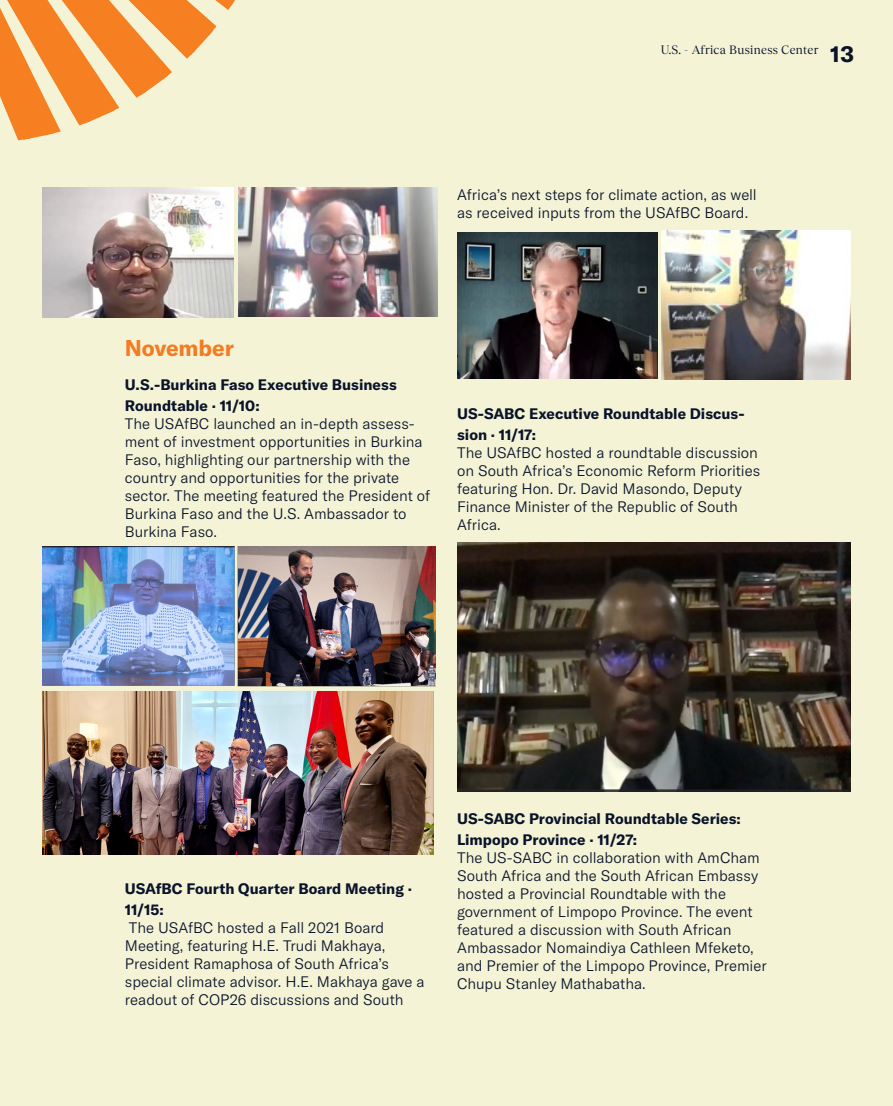
<style>
.page{position:relative;width:893px;height:1106px;background:#f4f3d6}
.page>*{position:absolute;margin:0;border:0;box-sizing:border-box;transform-origin:0 0}
.Sub_title{font:700 22.5px "GT America";letter-spacing:-.005em;color:#f47b21}
.Main_Body_Text_10_14{font:300 15px/18px "GT America";color:#09132a}
.Body_Text_title{font:700 15px/21px "GT America";color:#09132a}
.t1{font:12px "Tobias";letter-spacing:.02em;color:#09132a}
.s1{font-family:"GT America";font-weight:700;font-size:22.5px}
</style>
<div class="page">
<svg style="left:0;top:0;width:235px;height:141px"></svg>
<img style="left:43px;top:547px;width:393px;height:307px">
<img style="left:43px;top:188px;width:190px;height:129px">
<img style="left:238px;top:188px;width:199px;height:129px">
<img style="left:457px;top:233px;width:200px;height:146px">
<img style="left:661px;top:231px;width:189px;height:149px">
<img style="left:457px;top:542px;width:393px;height:250px">
<p class="t1" style="left:661px;top:40px;width:195px">U.S. - Africa Business Center <span class="s1">13</span></p>
<p class="Main_Body_Text_10_14" style="left:457px;top:185px;width:301px">Africa’s next steps for climate action, as well as received inputs from the USAfBC Board.</p>
<p class="Sub_title" style="left:125px;top:334px;width:111px">November</p>
<p class="Body_Text_title" style="left:125px;top:373px;width:273px">U.S.-Burkina Faso Executive Business<br>Roundtable · 11/10:</p>
<p class="Main_Body_Text_10_14" style="left:125px;top:414px;width:307px">The USAfBC launched an in-depth assess&shy;ment of investment opportunities in Burkina Faso, highlighting our partnership with the country and opportunities for the private sector. The meeting featured the President of Burkina Faso and the U.S. Ambassador to Burkina Faso.</p>
<p class="Body_Text_title" style="left:457px;top:403px;width:289px">US-SABC Executive Roundtable Discus&shy;sion · 11/17:</p>
<p class="Main_Body_Text_10_14" style="left:457px;top:443px;width:305px">The USAfBC hosted a roundtable discussion on South Africa’s Economic Reform Priorities featuring Hon. Dr. David Masondo, Deputy Finance Minister of the Republic of South Africa.</p>
<p class="Body_Text_title" style="left:125px;top:877px;width:289px">USAfBC Fourth Quarter Board Meeting ·<br>11/15:</p>
<p class="Main_Body_Text_10_14" style="left:125px;top:918px;width:301px">The USAfBC hosted a Fall 2021 Board Meeting, featuring H.E. Trudi Makhaya, President Ramaphosa of South Africa’s special climate advisor. H.E. Makhaya gave a readout of COP26 discussions and South</p>
<p class="Body_Text_title" style="left:457px;top:808px;width:285px">US-SABC Provincial Roundtable Series:<br>Limpopo Province · 11/27:</p>
<p class="Main_Body_Text_10_14" style="left:457px;top:848px;width:311px">The US-SABC in collaboration with AmCham South Africa and the South African Embassy hosted a Provincial Roundtable with the government of Limpopo Province. The event featured a discussion with South African Ambassador Nomaindiya Cathleen Mfeketo, and Premier of the Limpopo Province, Premier Chupu Stanley Mathabatha.</p>
</div>
